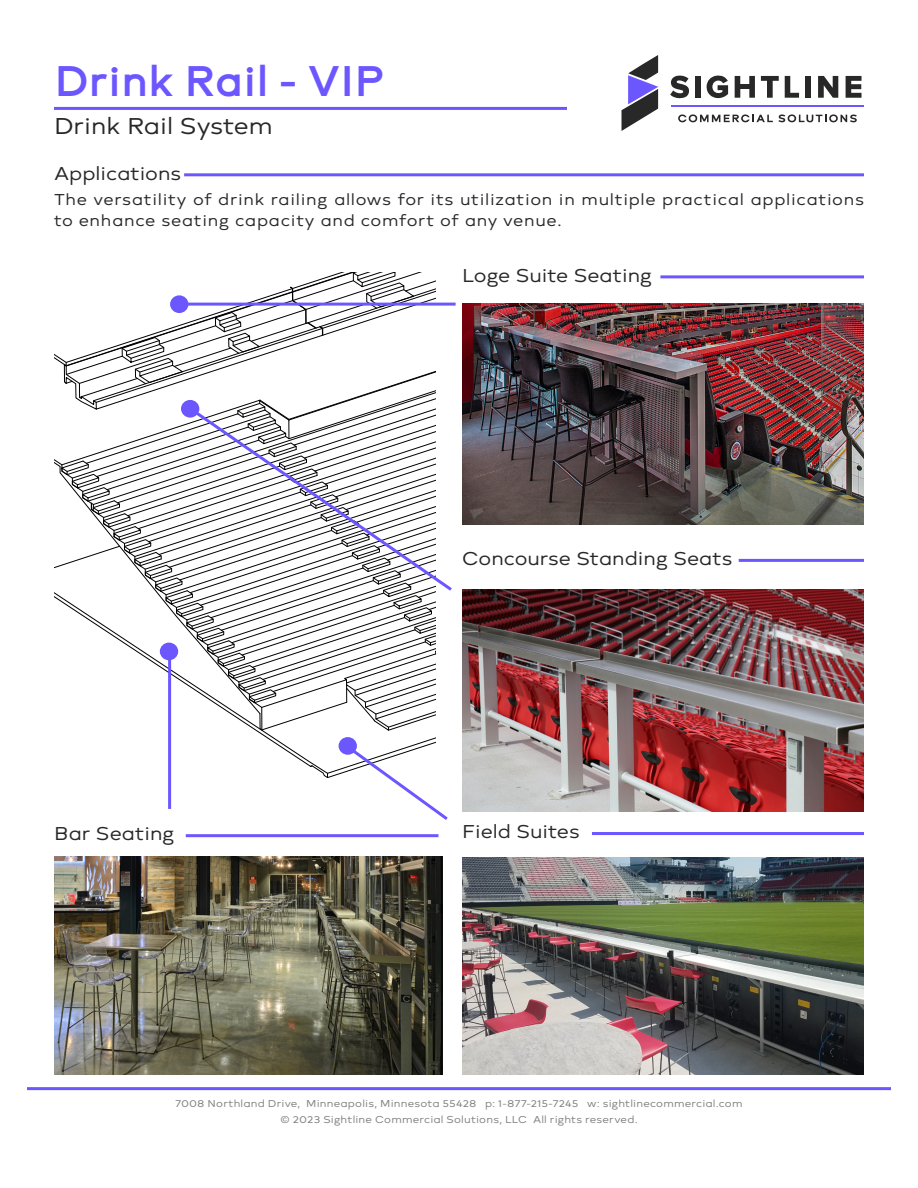
<style>
.page{position:relative;width:918px;height:1188px;background:#fff}
.page>*{position:absolute;margin:0;border:0;box-sizing:border-box;transform-origin:0 0}
.t1{font:700 45px "Brooklyn";letter-spacing:-.01em;color:#6c57ff;scale:.95 1}
.t2{font:24px "Brooklyn";color:#282828}
.t3{font:19.5px "Brooklyn";color:#282828}
.t4{font:16.5px/21px "Brooklyn";letter-spacing:.04em;color:#282828}
.t5{font:10.5px/16.6px "Brooklyn";letter-spacing:.015em;color:#7f7f7f;text-align:center}
</style>
<div class="page">
<hr style="left:54px;top:107px;width:513px;height:3px;background:#6c57ff">
<hr style="left:27px;top:1087px;width:864px;height:3px;background:#6c57ff">
<svg style="left:622px;top:55px;width:36px;height:76px"></svg>
<svg style="left:818px;top:76px;width:20px;height:22px"></svg>
<hr style="left:672px;top:105px;width:192px;height:2px;background:#6c57ff">
<svg style="left:707px;top:75px;width:21px;height:23px"></svg>
<svg style="left:735px;top:76px;width:20px;height:22px"></svg>
<svg style="left:846px;top:76px;width:16px;height:22px"></svg>
<svg style="left:670px;top:75px;width:19px;height:24px"></svg>
<svg style="left:761px;top:76px;width:18px;height:22px"></svg>
<svg style="left:785px;top:76px;width:14px;height:22px"></svg>
<div style="left:695px;top:76px;width:6px;height:22px;background:#282828"></div>
<div style="left:805px;top:76px;width:6px;height:22px;background:#282828"></div>
<svg style="left:678px;top:114px;width:179px;height:9px"></svg>
<hr style="left:184px;top:173px;width:680px;height:3px;background:#6c57ff">
<hr style="left:186px;top:834px;width:252px;height:3px;background:#6c57ff">
<img style="left:462px;top:303px;width:402px;height:222px">
<hr style="left:592px;top:832px;width:272px;height:3px;background:#6c57ff">
<hr style="left:739px;top:559px;width:125px;height:3px;background:#6c57ff">
<hr style="left:660px;top:275px;width:204px;height:3px;background:#6c57ff">
<img style="left:462px;top:590px;width:402px;height:222px">
<img style="left:462px;top:858px;width:402px;height:217px">
<svg style="left:54px;top:272px;width:397px;height:548px"></svg>
<hr style="left:178px;top:303px;width:278px;height:3px;background:#6c57ff">
<div style="left:182px;top:401px;width:16px;height:15px;background:#6c57ff;border-radius:50%"></div>
<div style="left:181px;top:400px;width:18px;height:18px;border:3px solid #6c57ff;border-radius:50%"></div>
<div style="left:171px;top:297px;width:16px;height:15px;background:#6c57ff;border-radius:50%"></div>
<div style="left:170px;top:295px;width:18px;height:18px;border:3px solid #6c57ff;border-radius:50%"></div>
<div style="left:340px;top:738px;width:16px;height:15px;background:#6c57ff;border-radius:50%"></div>
<div style="left:339px;top:737px;width:18px;height:18px;border:3px solid #6c57ff;border-radius:50%"></div>
<hr style="left:168px;top:651px;width:3px;height:158px;background:#6c57ff">
<div style="left:161px;top:644px;width:16px;height:15px;background:#6c57ff;border-radius:50%"></div>
<div style="left:160px;top:643px;width:18px;height:17px;border:3px solid #6c57ff;border-radius:50%"></div>
<img style="left:54px;top:856px;width:389px;height:219px">
<h1 class="t1" style="left:54px;top:59px;width:350px">Drink Rail - VIP</h1>
<h2 class="t2" style="left:54px;top:114px;width:220px">Drink Rail System</h2>
<p class="t3" style="left:54px;top:164px;width:129px">Applications</p>
<p class="t4" style="left:54px;top:190px;width:812px">The versatility of drink railing allows for its utilization in multiple practical applications to enhance seating capacity and comfort of any venue.</p>
<p class="t3" style="left:462px;top:266px;width:191px">Loge Suite Seating</p>
<p class="t3" style="left:54px;top:824px;width:122px">Bar Seating</p>
<p class="t3" style="left:462px;top:549px;width:272px">Concourse Standing Seats</p>
<p class="t3" style="left:462px;top:823px;width:119px">Field Suites</p>
<p class="t5" style="left:175px;top:1095px;width:569px">7008 Northland Drive, Minneapolis, Minnesota 55428 p: 1-877-215-7245 w: sightlinecommercial.com © 2023 Sightline Commercial Solutions, LLC All rights reserved.</p>
</div>
